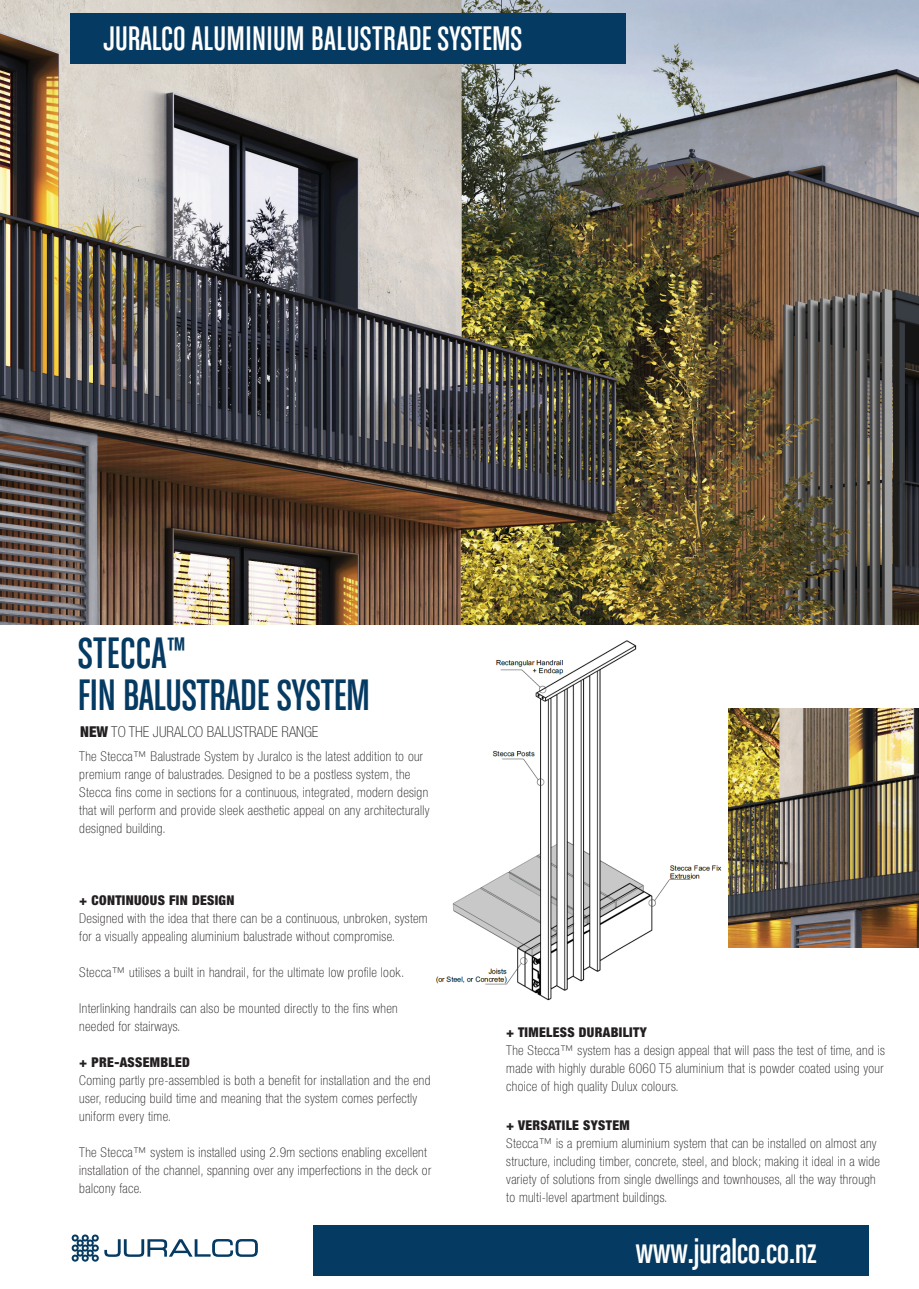
<style>
.page{position:relative;width:919px;height:1289px;background:#fff}
.page>*{position:absolute;margin:0;border:0;box-sizing:border-box;transform-origin:0 0}
.t1{font:46.5px/42px "Chalet Comprime Cologne Sixty";letter-spacing:-.005em;color:#053a62}
.t2{font:36px "Chalet Comprime Cologne Sixty";color:#fff}
.t3{font:100 condensed 15px "Helvetica Neue";color:#231f20}
.t4{font:100 condensed 13.5px/18px "Helvetica Neue";letter-spacing:.025em;color:#231f20}
.t5{font:900 condensed 13.5px "Helvetica Neue";letter-spacing:.025em;color:#231f20}
.s1{font-weight:900}
</style>
<div class="page">
<img style="left:0;top:0;width:918px;height:624px">
<img style="left:728px;top:708px;width:190px;height:239px">
<div style="left:313px;top:1225px;width:555px;height:51px;background:#053a62"></div>
<div style="left:71px;top:13px;width:555px;height:51px;background:#053a62"></div>
<svg style="left:71px;top:1234px;width:187px;height:27px"></svg>
<img style="left:436px;top:640px;width:286px;height:361px">
<h2 class="t2" style="left:103px;top:18px;width:420px">JURALCO ALUMINIUM BALUSTRADE SYSTEMS</h2>
<h1 class="t1" style="left:78px;top:631px;width:294px">STECCA™<br>FIN BALUSTRADE SYSTEM</h1>
<p class="t3" style="left:80px;top:723px;width:239px"><span class="s1">NEW</span> TO THE JURALCO BALUSTRADE RANGE</p>
<p class="t4" style="left:79px;top:747px;width:351px">The Stecca™ Balustrade System by Juralco is the latest addition to our premium range of balustrades. Designed to be a postless system, the Stecca fins come in sections for a continuous, integrated, modern design that will perform and provide sleek aesthetic appeal on any architecturally designed building.</p>
<p class="t5" style="left:79px;top:892px;width:157px">+ CONTINUOUS FIN DESIGN</p>
<p class="t4" style="left:79px;top:909px;width:350px">Designed with the idea that there can be a continuous, unbroken, system for a visually appealing aluminium balustrade without compromise.</p>
<p class="t4" style="left:79px;top:963px;width:326px">Stecca™ utilises a built in handrail, for the ultimate low profile look.</p>
<p class="t4" style="left:79px;top:999px;width:320px">Interlinking handrails can also be mounted directly to the fins when needed for stairways.</p>
<p class="t5" style="left:79px;top:1054px;width:112px">+ PRE-ASSEMBLED</p>
<p class="t4" style="left:79px;top:1071px;width:352px">Coming partly pre-assembled is both a benefit for installation and the end user, reducing build time and meaning that the system comes perfectly uniform every time.</p>
<p class="t4" style="left:79px;top:1143px;width:353px">The Stecca™ system is installed using 2.9m sections enabling excellent installation of the channel, spanning over any imperfections in the deck or balcony face.</p>
<p class="t5" style="left:506px;top:1023px;width:142px">+ TIMELESS DURABILITY</p>
<p class="t4" style="left:506px;top:1040px;width:380px;text-align:justify">The Stecca™ system has a design appeal that will pass the test of time, and is made with highly durable 6060 T5 aluminium that is powder coated using your choice of high quality Dulux colours.</p>
<p class="t5" style="left:506px;top:1116px;width:125px">+ VERSATILE SYSTEM</p>
<p class="t4" style="left:506px;top:1133px;width:375px">Stecca™ is a premium aluminium system that can be installed on almost any structure, including timber, concrete, steel, and block; making it ideal in a wide variety of solutions from single dwellings and townhouses, all the way through to multi-level apartment buildings.</p>
<h2 class="t2" style="left:635px;top:1231px;width:182px">www.juralco.co.nz</h2>
</div>
